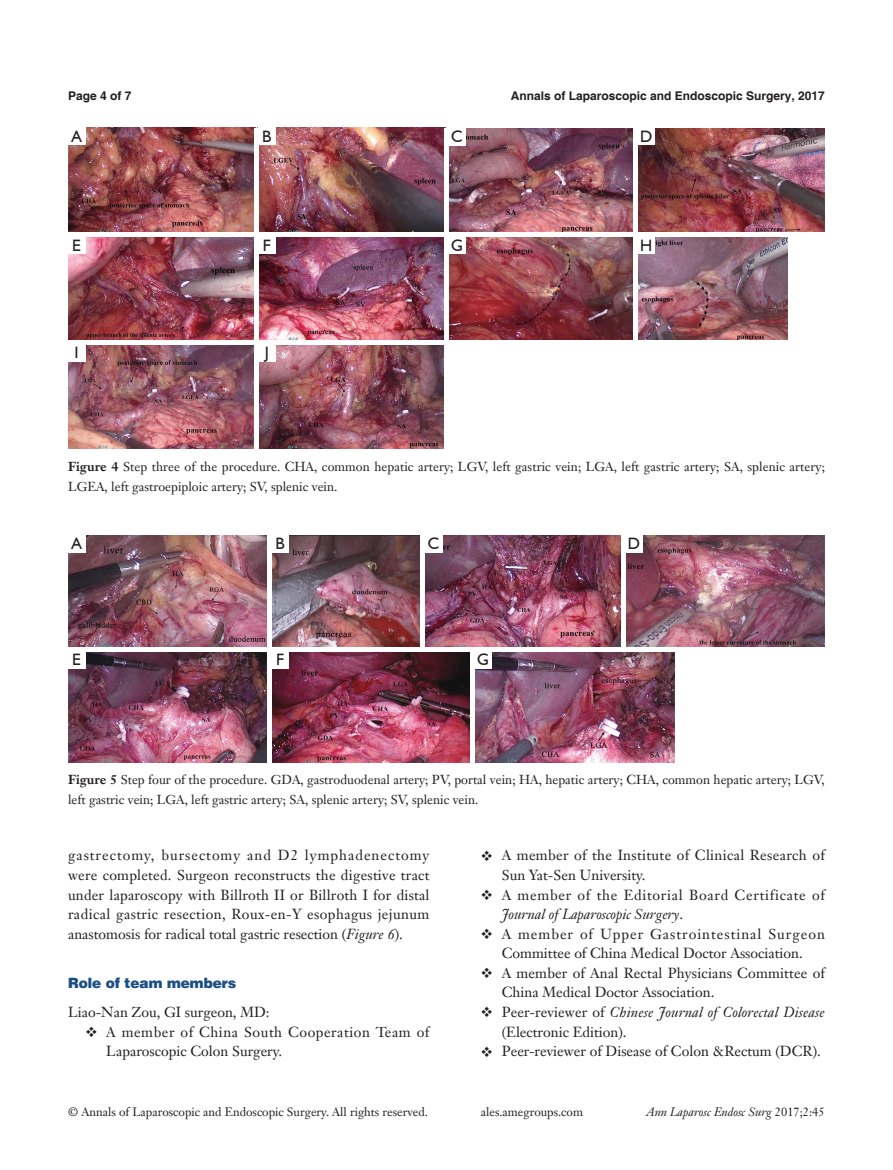
<style>
.page{position:relative;width:893px;height:1170px;background:#fff}
.page>*{position:absolute;margin:0;border:0;box-sizing:border-box;transform-origin:0 0}
.t1{font:16.5px "Humanist 521 BT";color:#231f20}
.不空4mm{font:14.25px/19.6px "Janson Text LT";color:#231f20}
.不空4mm-2{font:14.25px/19.6px "Janson Text LT";letter-spacing:.05em;color:#231f20}
.不空4mm-3{font:14.25px/19.6px "Janson Text LT";letter-spacing:.025em;color:#231f20}
.不空4mm-4{font:14.25px/19.6px "Janson Text LT";letter-spacing:.035em;color:#231f20}
.一级标题-6_5{font:900 14.25px "Helvetica";color:#1c5085}
.t2{font:12.75px/19.5px "Janson Text LT";color:#231f20}
.t3{font:12px "Janson Text LT";color:#231f20}
.t4{font:700 12px "Helvetica";color:#231f20}
.t5{font:italic 12px "Janson Text LT";color:#231f20}
.s1{font-weight:700}
.s2{font-style:italic}
.s3{font-style:normal}
</style>
<div class="page">
<img style="left:68px;top:128px;width:186px;height:104px">
<img style="left:259px;top:128px;width:185px;height:104px">
<img style="left:449px;top:128px;width:376px;height:104px">
<img style="left:68px;top:237px;width:186px;height:103px">
<img style="left:259px;top:237px;width:185px;height:103px">
<img style="left:449px;top:237px;width:338px;height:103px">
<img style="left:68px;top:345px;width:186px;height:104px">
<img style="left:259px;top:345px;width:185px;height:104px">
<div style="left:633px;top:128px;width:5px;height:320px;background:#fff"></div>
<div style="left:68px;top:128px;width:17px;height:17px;background:#fff"></div>
<div style="left:68px;top:237px;width:17px;height:17px;background:#fff"></div>
<div style="left:68px;top:344px;width:17px;height:17px;background:#fff"></div>
<div style="left:448px;top:128px;width:18px;height:17px;background:#fff"></div>
<div style="left:448px;top:237px;width:18px;height:17px;background:#fff"></div>
<div style="left:258px;top:128px;width:17px;height:17px;background:#fff"></div>
<div style="left:258px;top:237px;width:17px;height:17px;background:#fff"></div>
<div style="left:258px;top:344px;width:17px;height:17px;background:#fff"></div>
<div style="left:638px;top:128px;width:17px;height:17px;background:#fff"></div>
<div style="left:638px;top:237px;width:17px;height:17px;background:#fff"></div>
<img style="left:68px;top:535px;width:757px;height:112px">
<img style="left:68px;top:652px;width:402px;height:110px">
<img style="left:475px;top:652px;width:200px;height:110px">
<hr style="left:268px;top:535px;width:4px;height:227px;background:#fff">
<hr style="left:421px;top:535px;width:4px;height:114px;background:#fff">
<hr style="left:621px;top:535px;width:4px;height:114px;background:#fff">
<div style="left:68px;top:535px;width:17px;height:17px;background:#fff"></div>
<div style="left:68px;top:651px;width:17px;height:17px;background:#fff"></div>
<div style="left:425px;top:535px;width:17px;height:17px;background:#fff"></div>
<div style="left:474px;top:651px;width:17px;height:17px;background:#fff"></div>
<div style="left:272px;top:535px;width:17px;height:17px;background:#fff"></div>
<div style="left:272px;top:651px;width:17px;height:17px;background:#fff"></div>
<div style="left:625px;top:535px;width:17px;height:17px;background:#fff"></div>
<p class="t4" style="left:68px;top:88px;width:65px">Page 4 of 7</p>
<p class="t4" style="left:511px;top:88px;width:316px">Annals of Laparoscopic and Endoscopic Surgery, 2017</p>
<p class="t1" style="left:71px;top:126px;width:12px">A</p>
<p class="t1" style="left:262px;top:126px;width:11px">B</p>
<p class="t1" style="left:451px;top:126px;width:13px">C</p>
<p class="t1" style="left:640px;top:126px;width:14px">D</p>
<p class="t1" style="left:72px;top:235px;width:10px">E</p>
<p class="t1" style="left:263px;top:235px;width:10px">F</p>
<p class="t1" style="left:451px;top:235px;width:13px">G</p>
<p class="t1" style="left:640px;top:235px;width:14px">H</p>
<p class="t1" style="left:74px;top:342px;width:6px">I</p>
<p class="t1" style="left:265px;top:342px;width:6px">J</p>
<p class="t2" style="left:68px;top:457px;width:758px"><span class="s1">Figure 4</span> Step three of the procedure. CHA, common hepatic artery; LGV, left gastric vein; LGA, left gastric artery; SA, splenic artery;<br>LGEA, left gastroepiploic artery; SV, splenic vein.</p>
<p class="t1" style="left:71px;top:533px;width:12px">A</p>
<p class="t1" style="left:72px;top:649px;width:10px">E</p>
<p class="t1" style="left:276px;top:533px;width:11px">B</p>
<p class="t1" style="left:276px;top:649px;width:10px">F</p>
<p class="t1" style="left:428px;top:533px;width:13px">C</p>
<p class="t1" style="left:477px;top:649px;width:13px">G</p>
<p class="t1" style="left:628px;top:533px;width:14px">D</p>
<p class="t2" style="left:68px;top:769px;width:758px"><span class="s1">Figure 5</span> Step four of the procedure. GDA, gastroduodenal artery; PV, portal vein; HA, hepatic artery; CHA, common hepatic artery; LGV, left gastric vein; LGA, left gastric artery; SA, splenic artery; SV, splenic vein.</p>
<p class="不空4mm" style="left:68px;top:845px;width:363px;text-align:justify">gastrectomy, bursectomy and D2 lymphadenectomy were completed. Surgeon reconstructs the digestive tract under laparoscopy with Billroth II or Billroth I for distal radical gastric resection, Roux-en-Y esophagus jejunum anastomosis for radical total gastric resection (<span class="s2">Figure 6</span>).</p>
<p class="一级标题-6_5" style="left:68px;top:973px;width:170px">Role of team members</p>
<p class="不空4mm" style="left:68px;top:1002px;width:203px">Liao-Nan Zou, GI surgeon, MD:</p>
<p class="不空4mm-4" style="left:106px;top:1021px;width:325px;text-indent:-21px">❖ A member of China South Cooperation Team of<br>Laparoscopic Colon Surgery.</p>
<p class="不空4mm-3" style="left:502px;top:845px;width:325px;text-indent:-21px">❖ A member of the Institute of Clinical Research of<br>Sun Yat-Sen University.</p>
<p class="不空4mm-2" style="left:502px;top:884px;width:325px;text-indent:-21px">❖ A member of the Editorial Board Certificate of<br><span class="s2">Journal of Laparoscopic Surgery</span>.</p>
<p class="不空4mm" style="left:480px;top:923px;width:346px;text-align:center">❖ A member of Upper Gastrointestinal Surgeon<br>Committee of China Medical Doctor Association.</p>
<p class="不空4mm" style="left:502px;top:962px;width:325px;text-indent:-21px">❖ A member of Anal Rectal Physicians Committee of<br>China Medical Doctor Association.</p>
<p class="不空4mm" style="left:502px;top:1002px;width:325px;text-indent:-21px">❖ Peer-reviewer of <span class="s2">Chinese Journal of Colorectal Disease </span>(Electronic Edition).</p>
<p class="不空4mm" style="left:480px;top:1041px;width:342px">❖ Peer-reviewer of Disease of Colon &amp;Rectum (DCR).</p>
<p class="t3" style="left:68px;top:1104px;width:361px">© Annals of Laparoscopic and Endoscopic Surgery. All rights reserved.</p>
<p class="t3" style="left:481px;top:1104px;width:104px">ales.amegroups.com</p>
<p class="t5" style="left:646px;top:1104px;width:180px">Ann Laparosc Endosc Surg <span class="s3">2017;2:45</span></p>
</div>
